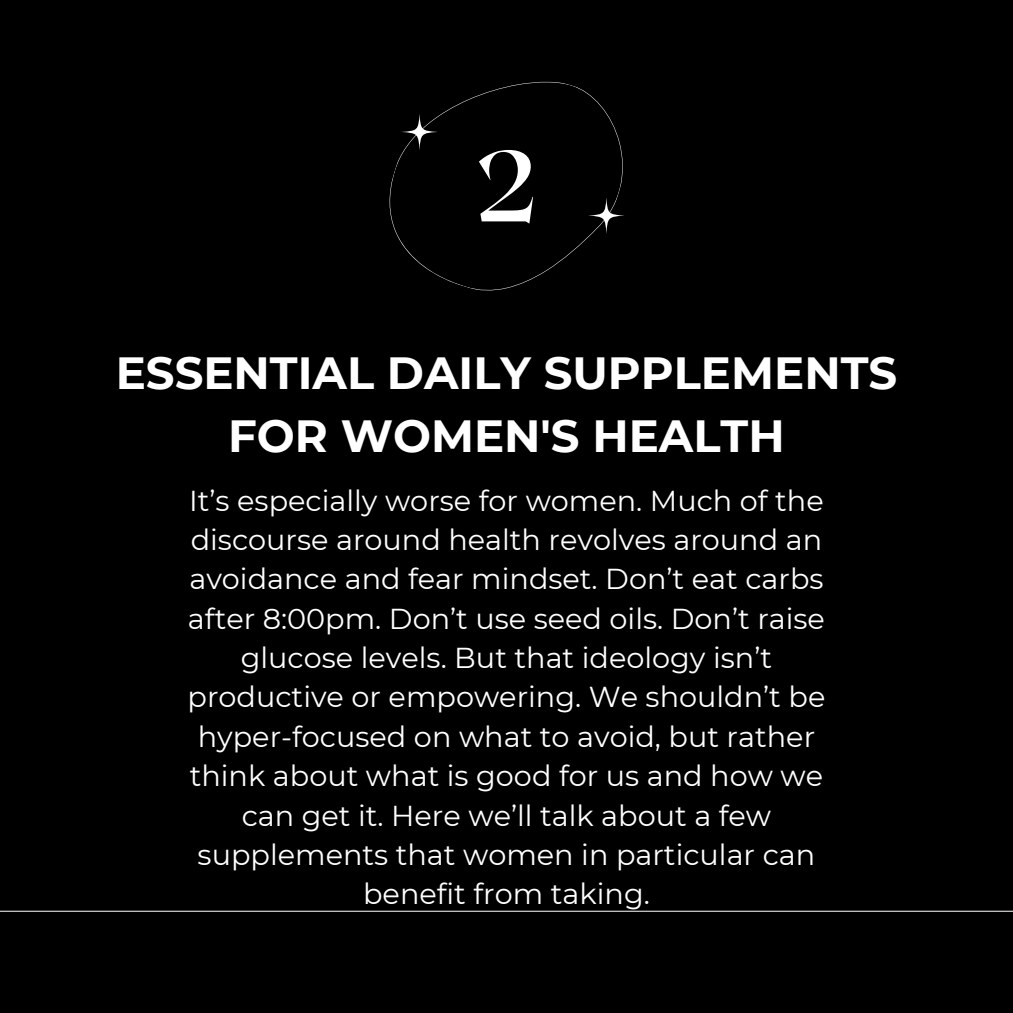
<style>
.page{position:relative;width:1013px;height:1013px;background:#fff}
.page>*{position:absolute;margin:0;border:0;box-sizing:border-box;transform-origin:0 0}
.t1{font:700 100px "Roxborough CF";color:#fff}
.t2{font:700 45px/62.8px "Montserrat";color:#fff;text-align:center}
.t3{font:28.75px/39.4px "Montserrat";color:#fff;text-align:center}
</style>
<div class="page">
<div style="left:0;top:0;width:1012px;height:1012px;background:#000"></div>
<svg style="left:389px;top:81px;width:234px;height:210px"></svg>
<hr style="left:0;top:910px;width:1012px;height:1px;background:#fff">
<svg style="left:401px;top:114px;width:37px;height:36px"></svg>
<svg style="left:588px;top:197px;width:36px;height:37px"></svg>
<p class="t1" style="left:475px;top:121px;width:65px">2</p>
<p class="t2" style="left:116px;top:341px;width:783px">ESSENTIAL DAILY SUPPLEMENTS<br>FOR WOMEN'S HEALTH</p>
<p class="t3" style="left:187px;top:480px;width:639px">It’s especially worse for women. Much of the discourse around health revolves around an avoidance and fear mindset. Don’t eat carbs after 8:00pm. Don’t use seed oils. Don’t raise glucose levels. But that ideology isn’t productive or empowering. We shouldn’t be hyper-focused on what to avoid, but rather think about what is good for us and how we can get it. Here we’ll talk about a few supplements that women in particular can benefit from taking.</p>
</div>
